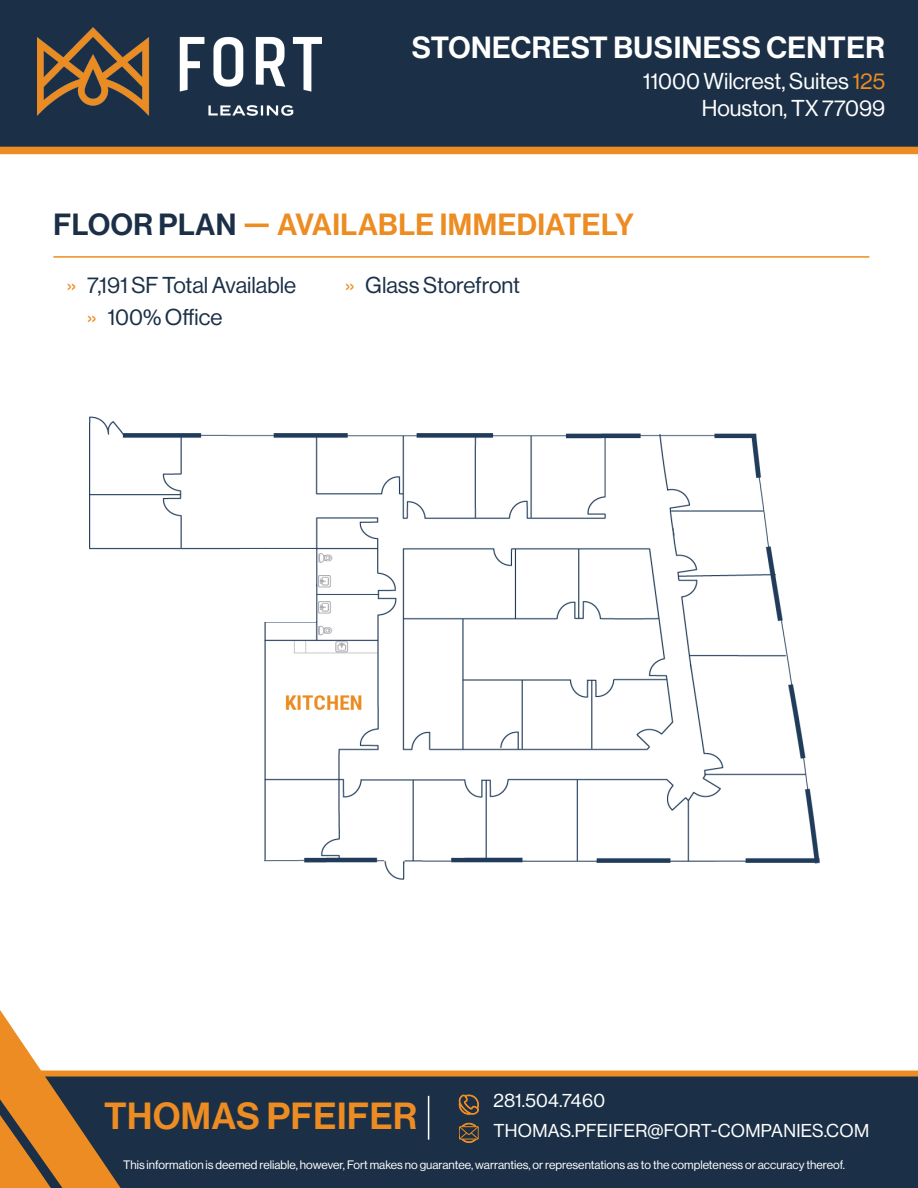
<style>
.page{position:relative;width:918px;height:1188px;background:#fff}
.page>*{position:absolute;margin:0;border:0;box-sizing:border-box;transform-origin:0 0}
.t1{font:37.05px "N Haas Grotesk DS Pro 65 Md";letter-spacing:.015em;color:#ec8c22}
.t2{font:30px "N Haas Grotesk DS Pro 65 Md";letter-spacing:.015em;color:#ec8c22}
.t3{font:30px "N Haas Grotesk DS Pro 65 Md";letter-spacing:.015em;color:#fff}
.t4{font:22.5px "N Haas Grotesk DS Pro 55 Rg";color:#1b3047}
.t5{font:22.5px "N Haas Grotesk DS Pro 55 Rg";color:#fff}
.t6{font:18.3px "N Haas Grotesk DS Pro 55 Rg";letter-spacing:.015em;color:#fff}
.t7{font:12px "N Haas Grotesk DS Pro 55 Rg";color:#fff}
.s1{color:#ec8c22}
.s2{color:#1b3047}
</style>
<div class="page">
<div style="left:0;top:0;width:918px;height:154px;background:#1b3047"></div>
<hr style="left:53px;top:256px;width:816px;height:2px;background:#ec8c22">
<div style="left:121px;top:1071px;width:797px;height:117px;background:#1b3047"></div>
<svg style="left:0;top:1010px;width:121px;height:178px"></svg>
<svg style="left:459px;top:1094px;width:21px;height:21px"></svg>
<svg style="left:459px;top:1123px;width:20px;height:20px"></svg>
<hr style="left:428px;top:1096px;width:1px;height:44px;background:#fff">
<img style="left:89px;top:416px;width:731px;height:464px">
<div style="left:240px;top:550px;width:76px;height:72px;background:#fff"></div>
<div style="left:43px;top:552px;width:221px;height:338px;background:#fff"></div>
<img style="left:38px;top:28px;width:283px;height:87px">
<p class="t3" style="left:412px;top:30px;width:475px">STONECREST BUSINESS CENTER</p>
<p class="t5" style="left:643px;top:68px;width:244px">11000 Wilcrest, Suites <span class="s1">125</span></p>
<p class="t5" style="left:702px;top:95px;width:185px">Houston, TX 77099</p>
<p class="t2" style="left:54px;top:207px;width:582px"><span class="s2">FLOOR PLAN</span> — AVAILABLE IMMEDIATELY</p>
<p class="t4" style="left:67px;top:273px;width:231px"><span class="s1">»</span> 7,191 SF Total Available</p>
<p class="t4" style="left:87px;top:304px;width:137px"><span class="s1">»</span> 100% Office</p>
<p class="t4" style="left:345px;top:273px;width:177px"><span class="s1">»</span> Glass Storefront</p>
<p class="t1" style="left:104px;top:1094px;width:315px">THOMAS PFEIFER</p>
<p class="t6" style="left:493px;top:1090px;width:113px">281.504.7460</p>
<p class="t6" style="left:493px;top:1121px;width:377px">THOMAS.PFEIFER@FORT-COMPANIES.COM</p>
<p class="t7" style="left:123px;top:1158px;width:723px">This information is deemed reliable, however, Fort makes no guarantee, warranties, or representations as to the completeness or accuracy thereof.</p>
</div>
